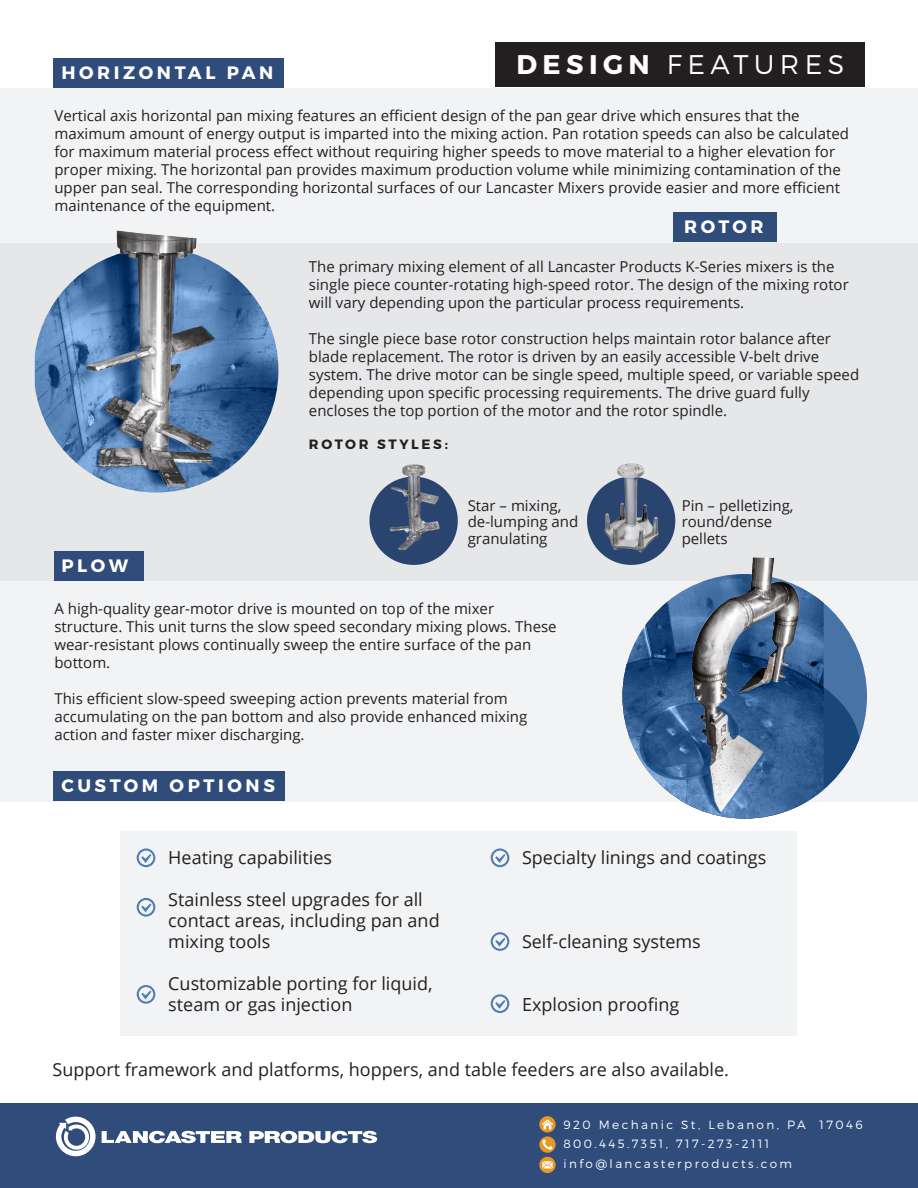
<style>
.page{position:relative;width:918px;height:1188px;background:#fff}
.page>*{position:absolute;margin:0;border:0;box-sizing:border-box;transform-origin:0 0}
.t1{font:300 27px "Montserrat";letter-spacing:.2em;color:#fff}
.t2{font:18px/21px "Open Sans";color:#231f20}
.t3{font:700 18px "Montserrat";letter-spacing:.2em;color:#fff}
.t4{font:15px/18px "Open Sans";color:#231f20}
.t5{font:700 13.5px "Montserrat";letter-spacing:.2em;color:#231f20}
.t6{font:300 12px/19.5px "Montserrat";letter-spacing:.2em;color:#fff}
.s1{font-weight:700}
</style>
<div class="page">
<div style="left:0;top:1103px;width:918px;height:85px;background:#2f4c7b"></div>
<div style="left:495px;top:42px;width:370px;height:45px;background:#231f20"></div>
<svg style="left:102px;top:1131px;width:140px;height:12px"></svg>
<svg style="left:249px;top:1131px;width:128px;height:12px"></svg>
<svg style="left:56px;top:1117px;width:40px;height:39px"></svg>
<div style="left:0;top:88px;width:918px;height:231px;background:#f2f3f4"></div>
<div style="left:54px;top:58px;width:230px;height:29px;background:#2f4c7b"></div>
<div style="left:0;top:243px;width:918px;height:350px;background:#e6e7e9"></div>
<div style="left:673px;top:212px;width:104px;height:30px;background:#2f4c7b"></div>
<svg style="left:539px;top:1116px;width:17px;height:16px"></svg>
<svg style="left:539px;top:1136px;width:17px;height:17px"></svg>
<svg style="left:539px;top:1157px;width:17px;height:16px"></svg>
<svg style="left:542px;top:1161px;width:11px;height:7px"></svg>
<svg style="left:542px;top:1139px;width:11px;height:11px"></svg>
<svg style="left:542px;top:1119px;width:11px;height:10px"></svg>
<img style="left:35px;top:230px;width:244px;height:322px">
<div style="left:0;top:581px;width:918px;height:221px;background:#f2f3f4"></div>
<div style="left:121px;top:831px;width:676px;height:204px;background:#f2f3f4"></div>
<div style="left:54px;top:552px;width:90px;height:29px;background:#2f4c7b"></div>
<div style="left:54px;top:772px;width:231px;height:29px;background:#2f4c7b"></div>
<svg style="left:369px;top:477px;width:89px;height:88px;background:#304974"></svg>
<img style="left:383px;top:464px;width:61px;height:91px">
<div style="left:587px;top:477px;width:88px;height:88px;background:#2a4470;border-radius:50%"></div>
<img style="left:600px;top:463px;width:62px;height:92px">
<svg style="left:622px;top:574px;width:245px;height:245px;background:#2f5a8e"></svg>
<img style="left:673px;top:557px;width:136px;height:259px">
<svg style="left:137px;top:848px;width:18px;height:19px"></svg>
<svg style="left:491px;top:848px;width:18px;height:19px"></svg>
<svg style="left:491px;top:932px;width:18px;height:19px"></svg>
<svg style="left:491px;top:994px;width:18px;height:19px"></svg>
<svg style="left:137px;top:898px;width:18px;height:19px"></svg>
<svg style="left:137px;top:985px;width:18px;height:19px"></svg>
<p class="t3" style="left:61px;top:61px;width:214px">HORIZONTAL PAN</p>
<h1 class="t1" style="left:517px;top:48px;width:329px"><span class="s1">DESIGN</span> FEATURES</h1>
<p class="t4" style="left:54px;top:106px;width:796px">Vertical axis horizontal pan mixing features an efficient design of the pan gear drive which ensures that the maximum amount of energy output is imparted into the mixing action. Pan rotation speeds can also be calculated for maximum material process effect without requiring higher speeds to move material to a higher elevation for proper mixing. The horizontal pan provides maximum production volume while minimizing contamination of the upper pan seal. The corresponding horizontal surfaces of our Lancaster Mixers provide easier and more efficient maintenance of the equipment.</p>
<p class="t3" style="left:684px;top:216px;width:81px">ROTOR</p>
<p class="t4" style="left:309px;top:257px;width:541px">The primary mixing element of all Lancaster Products K-Series mixers is the single piece counter-rotating high-speed rotor. The design of the mixing rotor will vary depending upon the particular process requirements.</p>
<p class="t4" style="left:309px;top:329px;width:552px">The single piece base rotor construction helps maintain rotor balance after blade replacement. The rotor is driven by an easily accessible V-belt drive system. The drive motor can be single speed, multiple speed, or variable speed depending upon specific processing requirements. The drive guard fully encloses the top portion of the motor and the rotor spindle.</p>
<p class="t5" style="left:309px;top:436px;width:140px">ROTOR STYLES:</p>
<p class="t3" style="left:61px;top:555px;width:68px">PLOW</p>
<p class="t4" style="left:468px;top:497px;width:112px;line-height:16.5px">Star – mixing, de-lumping and granulating</p>
<p class="t4" style="left:682px;top:497px;width:113px;line-height:16.5px">Pin – pelletizing, round/dense pellets</p>
<p class="t4" style="left:54px;top:600px;width:504px">A high-quality gear-motor drive is mounted on top of the mixer structure. This unit turns the slow speed secondary mixing plows. These wear-resistant plows continually sweep the entire surface of the pan bottom.</p>
<p class="t4" style="left:54px;top:690px;width:474px">This efficient slow-speed sweeping action prevents material from accumulating on the pan bottom and also provide enhanced mixing action and faster mixer discharging.</p>
<p class="t3" style="left:61px;top:775px;width:215px">CUSTOM OPTIONS</p>
<p class="t2" style="left:168px;top:846px;width:165px">Heating capabilities</p>
<p class="t2" style="left:168px;top:888px;width:273px">Stainless steel upgrades for all contact areas, including pan and mixing tools</p>
<p class="t2" style="left:168px;top:972px;width:266px">Customizable porting for liquid, steam or gas injection</p>
<p class="t2" style="left:522px;top:846px;width:246px">Specialty linings and coatings</p>
<p class="t2" style="left:522px;top:930px;width:180px">Self-cleaning systems</p>
<p class="t2" style="left:522px;top:993px;width:159px">Explosion proofing</p>
<p class="t2" style="left:52px;top:1059px;width:678px">Support framework and platforms, hoppers, and table feeders are also available.</p>
<p class="t6" style="left:564px;top:1115px;width:301px">920 Mechanic St, Lebanon, PA 17046<br>800.445.7351, 717-273-2111 info@lancasterproducts.com</p>
</div>
